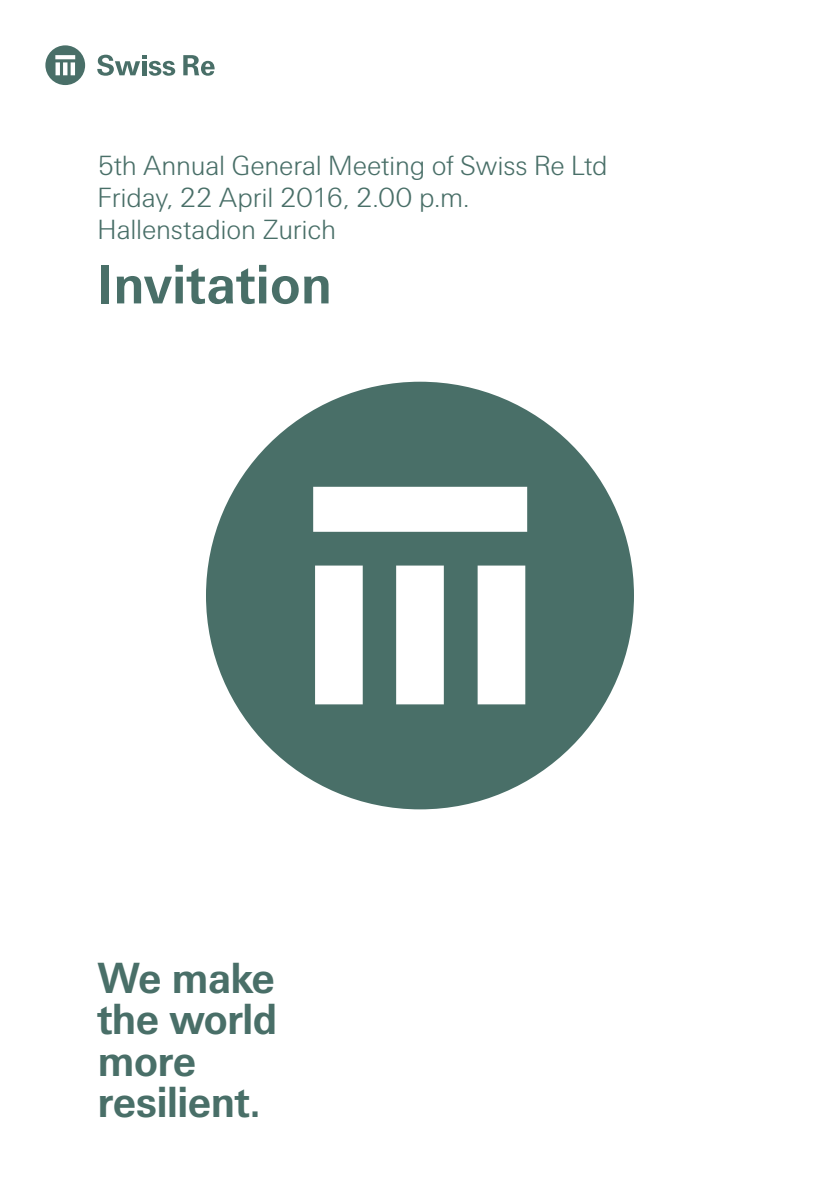
<style>
.page{position:relative;width:840px;height:1191px;background:#fff}
.page>*{position:absolute;margin:0;border:0;box-sizing:border-box;transform-origin:0 0}
.t1{font:700 56px "Swiss Re Sans OT";color:#496f68}
.t2{font:700 44px/41.4px "Swiss Re Sans OT";letter-spacing:-.025em;color:#496f68}
.t3{font:300 28px/32px "Swiss Re Sans OT";letter-spacing:-.01em;color:#496f68}
</style>
<div class="page">
<svg style="left:45px;top:45px;width:40px;height:40px"></svg>
<svg style="left:97px;top:55px;width:78px;height:21px"></svg>
<svg style="left:183px;top:55px;width:31px;height:21px"></svg>
<svg style="left:206px;top:382px;width:427px;height:427px;fill:#496f68"></svg>
<p class="t3" style="left:98px;top:150px;width:511px">5th Annual General Meeting of Swiss Re Ltd<br>Friday, 22 April 2016, 2.00 p.m.<br>Hallenstadion Zurich</p>
<h1 class="t1" style="left:98px;top:251px;width:236px">Invitation</h1>
<h2 class="t2" style="left:98px;top:957px;width:181px">We make the world more resilient.</h2>
</div>
